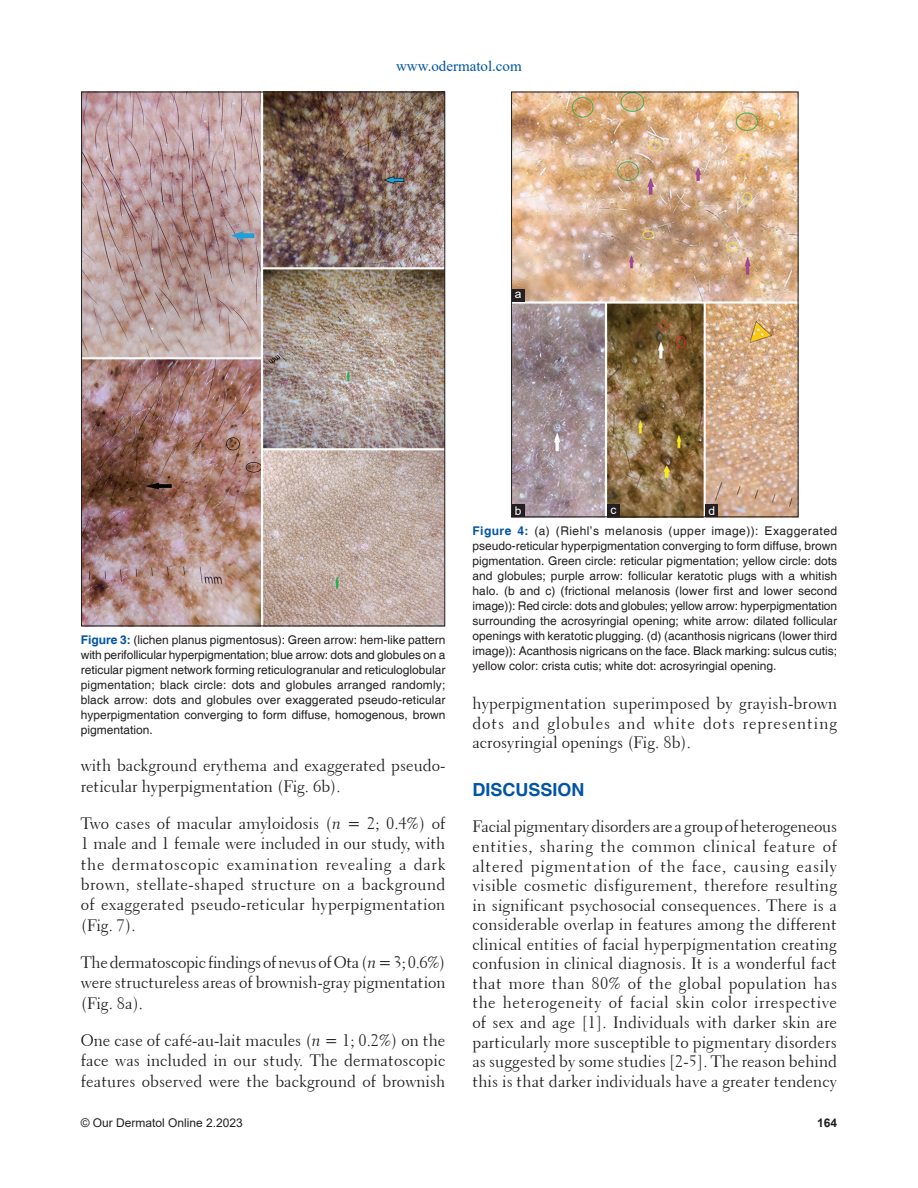
<style>
.page{position:relative;width:918px;height:1188px;background:#fff}
.page>*{position:absolute;margin:0;border:0;box-sizing:border-box;transform-origin:0 0}
.t1{font:700 18px "Helvetica";color:#0154a6}
.t2{font:16.5px/19.5px "Transitional 521 BT Roman A";color:#231f20;text-align:justify}
.t3{font:15px "Times New Roman";color:#0154a6}
.t4{font:12px/15px "Helvetica";color:#231f20;text-align:justify}
.t5{font:12px "Arial";color:#231f20}
.t6{font:12px "Arial";color:#fff}
.t7{font:700 12px "Arial";color:#231f20}
.s1{font-weight:700;color:#0154a6}
.s2{font-family:"Transitional 521 BT Cursive A"}
</style>
<div class="page">
<img style="left:83px;top:94px;width:360px;height:530px">
<img style="left:513px;top:94px;width:283px;height:421px">
<div style="left:511px;top:92px;width:287px;height:425px;border:1px solid #231f20"></div>
<div style="left:705px;top:504px;width:13px;height:13px;background:#231f20"></div>
<div style="left:607px;top:504px;width:13px;height:13px;background:#231f20"></div>
<div style="left:512px;top:504px;width:12px;height:13px;background:#231f20"></div>
<div style="left:512px;top:289px;width:13px;height:12px;background:#231f20"></div>
<p class="t3" style="left:396px;top:58px;width:127px">www.odermatol.com</p>
<p class="t6" style="left:515px;top:287px;width:8px">a</p>
<p class="t4" style="left:81px;top:632px;width:366px"><span class="s1">Figure 3:</span> (lichen planus pigmentosus): Green arrow: hem-like pattern with perifollicular hyperpigmentation; blue arrow: dots and globules on a reticular pigment network forming reticulogranular and reticuloglobular pigmentation; black circle: dots and globules arranged randomly; black arrow: dots and globules over exaggerated pseudo-reticular hyperpigmentation converging to form diffuse, homogenous, brown pigmentation.</p>
<p class="t2" style="left:81px;top:756px;width:366px;line-height:20.2px">with background erythema and exaggerated pseudo&shy;reticular hyperpigmentation (Fig. 6b).</p>
<p class="t2" style="left:81px;top:814px;width:366px;line-height:20.2px">Two cases of macular amyloidosis (<span class="s2">n</span> = 2; 0.4%) of 1 male and 1 female were included in our study, with the dermatoscopic examination revealing a dark brown, stellate-shaped structure on a background of exaggerated pseudo-reticular hyperpigmentation (Fig. 7).</p>
<p class="t2" style="left:81px;top:952px;width:366px;line-height:20.2px">The dermatoscopic findings of nevus of Ota (<span class="s2">n</span> = 3; 0.6%) were structureless areas of brownish-gray pigmentation (Fig. 8a).</p>
<p class="t2" style="left:81px;top:1031px;width:366px;line-height:20.2px">One case of café-au-lait macules (<span class="s2">n</span> = 1; 0.2%) on the face was included in our study. The dermatoscopic features observed were the background of brownish</p>
<p class="t6" style="left:515px;top:504px;width:8px">b</p>
<p class="t6" style="left:611px;top:503px;width:7px">c</p>
<p class="t6" style="left:708px;top:504px;width:8px">d</p>
<p class="t4" style="left:472px;top:523px;width:366px"><span class="s1">Figure 4:</span> (a) (Riehl’s melanosis (upper image)): Exaggerated pseudo-reticular hyperpigmentation converging to form diffuse, brown pigmentation. Green circle: reticular pigmentation; yellow circle: dots and globules; purple arrow: follicular keratotic plugs with a whitish halo. (b and c) (frictional melanosis (lower first and lower second image)): Red circle: dots and globules; yellow arrow: hyperpigmentation surrounding the acrosyringial opening; white arrow: dilated follicular openings with keratotic plugging. (d) (acanthosis nigricans (lower third image)): Acanthosis nigricans on the face. Black marking: sulcus cutis; yellow color: crista cutis; white dot: acrosyringial opening.</p>
<p class="t2" style="left:473px;top:694px;width:366px">hyperpigmentation superimposed by grayish-brown dots and globules and white dots representing acrosyringial openings (Fig. 8b).</p>
<p class="t1" style="left:472px;top:779px;width:114px">DISCUSSION</p>
<p class="t2" style="left:472px;top:817px;width:366px">Facial pigmentary disorders are a group of heterogeneous entities, sharing the common clinical feature of altered pigmentation of the face, causing easily visible cosmetic disfigurement, therefore resulting in significant psychosocial consequences. There is a considerable overlap in features among the different clinical entities of facial hyperpigmentation creating confusion in clinical diagnosis. It is a wonderful fact that more than 80% of the global population has the heterogeneity of facial skin color irrespective of sex and age [1]. Individuals with darker skin are particularly more susceptible to pigmentary disorders as suggested by some studies [2-5]. The reason behind this is that darker individuals have a greater tendency</p>
<p class="t5" style="left:81px;top:1116px;width:164px">© Our Dermatol Online 2.2023</p>
<p class="t7" style="left:817px;top:1116px;width:22px">164</p>
</div>
